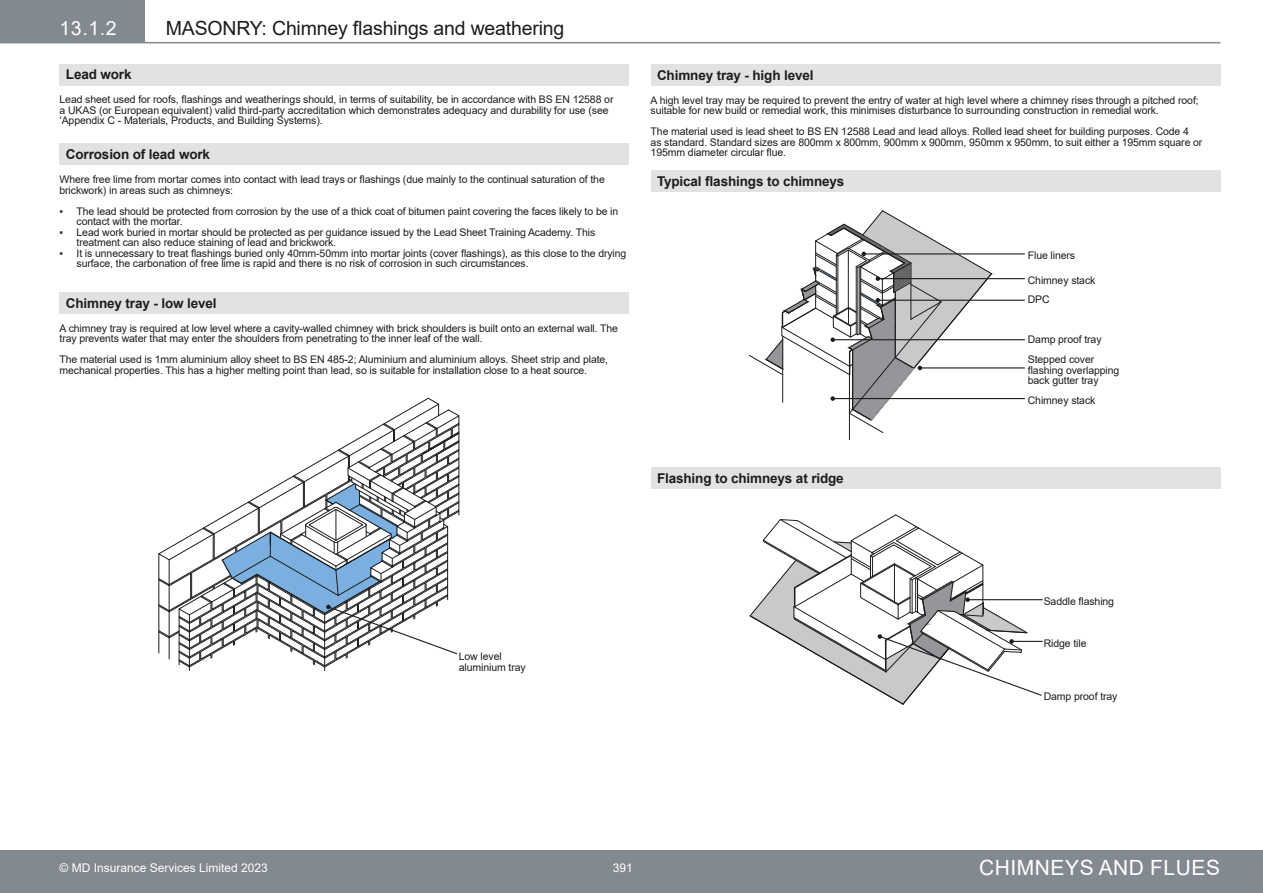
<style>
.page{position:relative;width:1263px;height:893px;background:#fff}
.page>*{position:absolute;margin:0;border:0;box-sizing:border-box;transform-origin:0 0}
.t1{font:21px "Arial";color:#fff}
.Part_Type_Page_Title{font:19.5px "Arial";letter-spacing:-.01em;color:#1d1d1b}
.Section_Numbers__top{font:19.5px "Arial";color:#fff}
.General_Guidance_Box{font:700 13.5px "Arial";letter-spacing:-.01em;color:#1d1d1b}
.t2{font:12px "Arial";color:#fff}
.General_Guidance_Tex{font:10.5px/10.5px "Arial";letter-spacing:-.01em;color:#1d1d1b}
</style>
<div class="page">
<div style="left:0;top:850px;width:1263px;height:43px;background:#828990"></div>
<div style="left:0;top:0;width:145px;height:43px;background:#828990"></div>
<hr style="left:0;top:42px;width:1220px;height:1px;background:#828990">
<div style="left:60px;top:144px;width:569px;height:21px;background:#e3e2e3"></div>
<div style="left:60px;top:292px;width:569px;height:22px;background:#e3e2e3"></div>
<svg style="left:158px;top:397px;width:302px;height:270px"></svg>
<div style="left:651px;top:170px;width:569px;height:21px;background:#e3e2e3"></div>
<div style="left:651px;top:468px;width:569px;height:21px;background:#e3e2e3"></div>
<hr style="left:833px;top:398px;width:192px;height:1px;background:#1d1d1b">
<hr style="left:833px;top:339px;width:192px;height:1px;background:#1d1d1b">
<hr style="left:920px;top:367px;width:105px;height:1px;background:#1d1d1b">
<hr style="left:878px;top:300px;width:147px;height:1px;background:#1d1d1b">
<hr style="left:878px;top:278px;width:147px;height:1px;background:#1d1d1b">
<hr style="left:864px;top:253px;width:161px;height:1px;background:#1d1d1b">
<svg style="left:749px;top:210px;width:244px;height:224px"></svg>
<div style="left:651px;top:64px;width:569px;height:21px;background:#e3e2e3"></div>
<div style="left:60px;top:64px;width:569px;height:21px;background:#e3e2e3"></div>
<svg style="left:749px;top:514px;width:294px;height:191px"></svg>
<p class="Section_Numbers__top" style="left:60px;top:15px;width:59px">13.1.2</p>
<p class="Part_Type_Page_Title" style="left:166px;top:15px;width:400px">MASONRY: Chimney flashings and weathering</p>
<p class="General_Guidance_Box" style="left:66px;top:65px;width:67px">Lead work</p>
<p class="General_Guidance_Box" style="left:657px;top:65px;width:158px">Chimney tray - high level</p>
<p class="General_Guidance_Tex" style="left:651px;top:95px;width:550px">A high level tray may be required to prevent the entry of water at high level where a chimney rises through a pitched roof; suitable for new build or remedial work, this minimises disturbance to surrounding construction in remedial work.</p>
<p class="General_Guidance_Tex" style="left:651px;top:126px;width:553px">The material used is lead sheet to BS EN 12588 Lead and lead alloys. Rolled lead sheet for building purposes. Code 4 as standard. Standard sizes are 800mm x 800mm, 900mm x 900mm, 950mm x 950mm, to suit either a 195mm square or<br>195mm diameter circular flue.</p>
<p class="General_Guidance_Tex" style="left:60px;top:94px;width:555px">Lead sheet used for roofs, flashings and weatherings should, in terms of suitability, be in accordance with BS EN 12588 or a UKAS (or European equivalent) valid third-party accreditation which demonstrates adequacy and durability for use (see ‘Appendix C - Materials, Products, and Building Systems).</p>
<p class="General_Guidance_Box" style="left:66px;top:145px;width:146px">Corrosion of lead work</p>
<p class="General_Guidance_Tex" style="left:60px;top:174px;width:547px">Where free lime from mortar comes into contact with lead trays or flashings (due mainly to the continual saturation of the brickwork) in areas such as chimneys:</p>
<p class="General_Guidance_Tex" style="left:77px;top:206px;width:543px;text-indent:-17px">▪ The lead should be protected from corrosion by the use of a thick coat of bitumen paint covering the faces likely to be in contact with the mortar.</p>
<p class="General_Guidance_Tex" style="left:77px;top:227px;width:520px;text-indent:-17px">▪ Lead work buried in mortar should be protected as per guidance issued by the Lead Sheet Training Academy. This treatment can also reduce staining of lead and brickwork.</p>
<p class="General_Guidance_Tex" style="left:77px;top:248px;width:551px;text-indent:-17px">▪ It is unnecessary to treat flashings buried only 40mm-50mm into mortar joints (cover flashings), as this close to the drying surface, the carbonation of free lime is rapid and there is no risk of corrosion in such circumstances.</p>
<p class="General_Guidance_Box" style="left:66px;top:294px;width:152px">Chimney tray - low level</p>
<p class="General_Guidance_Box" style="left:657px;top:171px;width:189px">Typical flashings to chimneys</p>
<p class="General_Guidance_Tex" style="left:1028px;top:250px;width:49px">Flue liners</p>
<p class="General_Guidance_Tex" style="left:1028px;top:275px;width:69px">Chimney stack</p>
<p class="General_Guidance_Tex" style="left:1028px;top:294px;width:23px">DPC</p>
<p class="General_Guidance_Tex" style="left:60px;top:323px;width:560px">A chimney tray is required at low level where a cavity-walled chimney with brick shoulders is built onto an external wall. The tray prevents water that may enter the shoulders from penetrating to the inner leaf of the wall.</p>
<p class="General_Guidance_Tex" style="left:60px;top:354px;width:550px">The material used is 1mm aluminium alloy sheet to BS EN 485-2; Aluminium and aluminium alloys. Sheet strip and plate, mechanical properties. This has a higher melting point than lead, so is suitable for installation close to a heat source.</p>
<p class="General_Guidance_Box" style="left:657px;top:469px;width:188px">Flashing to chimneys at ridge</p>
<p class="General_Guidance_Tex" style="left:459px;top:651px;width:68px">Low level aluminium tray</p>
<p class="General_Guidance_Tex" style="left:1028px;top:334px;width:75px">Damp proof tray</p>
<p class="General_Guidance_Tex" style="left:1028px;top:354px;width:93px">Stepped cover flashing overlapping back gutter tray</p>
<p class="General_Guidance_Tex" style="left:1028px;top:395px;width:69px">Chimney stack</p>
<p class="General_Guidance_Tex" style="left:1044px;top:596px;width:72px">Saddle flashing</p>
<p class="General_Guidance_Tex" style="left:1044px;top:638px;width:44px">Ridge tile</p>
<p class="General_Guidance_Tex" style="left:1044px;top:690px;width:75px">Damp proof tray</p>
<p class="t2" style="left:60px;top:859px;width:210px">© MD Insurance Services Limited 2023</p>
<p class="t2" style="left:613px;top:859px;width:22px">391</p>
<h1 class="t1" style="left:979px;top:853px;width:31px">Chimneys</h1>
<h1 class="t1" style="left:1099px;top:853px;width:16px">and</h1>
<h1 class="t1" style="left:1150px;top:853px;width:28px">Flues</h1>
</div>
